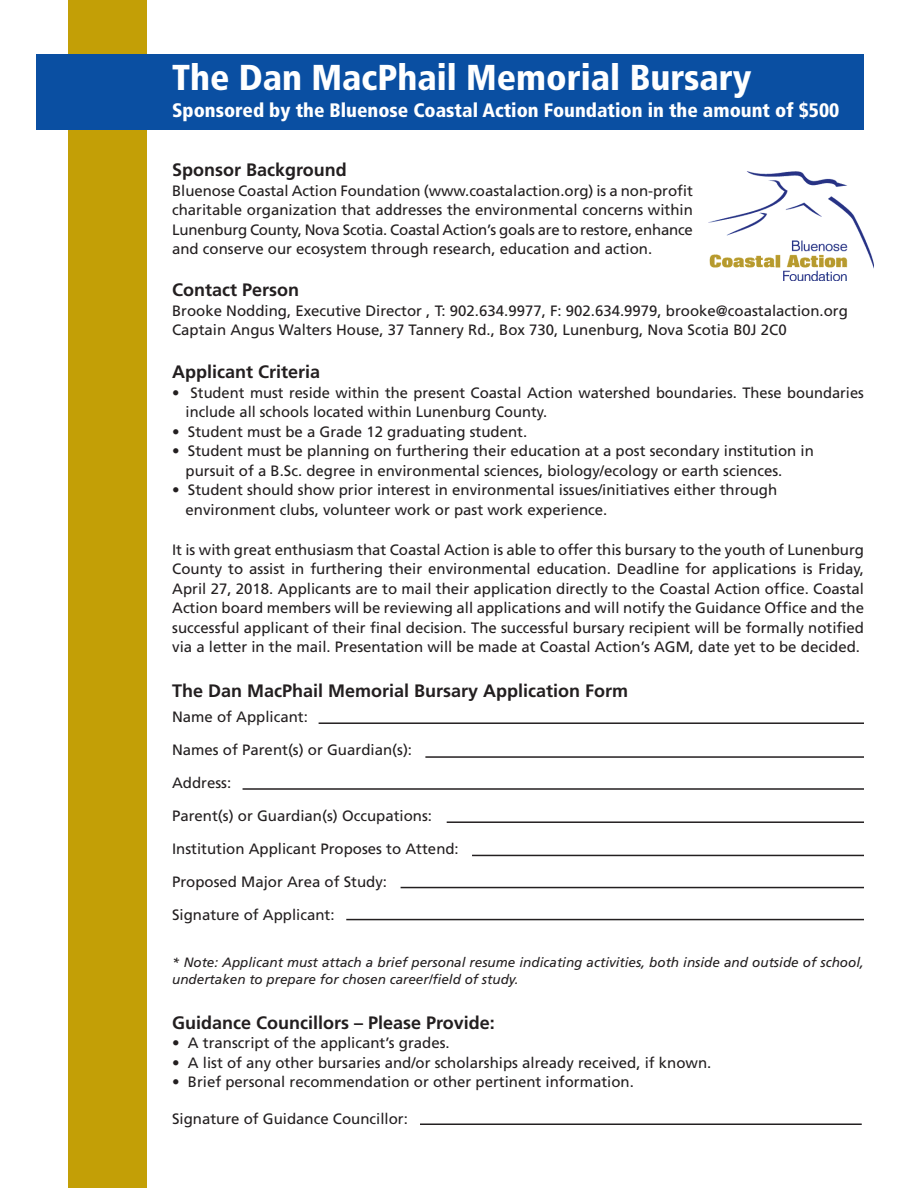
<style>
.page{position:relative;width:918px;height:1188px;background:#fff}
.page>*{position:absolute;margin:0;border:0;box-sizing:border-box;transform-origin:0 0}
.t1{font:900 condensed 36px "Frutiger";color:#fff}
.t2{font:900 condensed 19.5px "Frutiger";color:#fff}
.t3{font:700 18px "Frutiger";color:#231f20}
.t4{font:15px/19.5px "Frutiger";color:#231f20}
.t5{font:italic 13.5px/16.2px "Frutiger";color:#231f20}
</style>
<div class="page">
<div style="left:68px;top:0;width:79px;height:1188px;background:#c39f06"></div>
<div style="left:36px;top:54px;width:828px;height:76px;background:#0a4fa2"></div>
<hr style="left:319px;top:722px;width:545px;height:2px;background:#231f20">
<hr style="left:425px;top:756px;width:439px;height:2px;background:#231f20">
<hr style="left:243px;top:788px;width:621px;height:2px;background:#231f20">
<hr style="left:447px;top:821px;width:417px;height:2px;background:#231f20">
<hr style="left:472px;top:855px;width:392px;height:1px;background:#231f20">
<hr style="left:401px;top:887px;width:463px;height:1px;background:#231f20">
<hr style="left:346px;top:919px;width:518px;height:1px;background:#231f20">
<hr style="left:420px;top:1124px;width:442px;height:1px;background:#231f20">
<img style="left:709px;top:171px;width:165px;height:110px">
<h1 class="t1" style="left:172px;top:55px;width:581px">The Dan MacPhail Memorial Bursary</h1>
<h2 class="t2" style="left:172px;top:99px;width:669px">Sponsored by the Bluenose Coastal Action Foundation in the amount of $500</h2>
<p class="t3" style="left:172px;top:159px;width:176px">Sponsor Background</p>
<p class="t4" style="left:172px;top:181px;width:522px;text-align:justify">Bluenose Coastal Action Foundation (www.coastalaction.org) is a non-profit charitable organization that addresses the environmental concerns within Lunenburg County, Nova Scotia. Coastal Action’s goals are to restore, enhance and conserve our ecosystem through research, education and action.</p>
<p class="t3" style="left:172px;top:279px;width:129px">Contact Person</p>
<p class="t4" style="left:172px;top:301px;width:677px">Brooke Nodding, Executive Director , T: 902.634.9977, F: 902.634.9979, brooke@coastalaction.org<br>Captain Angus Walters House, 37 Tannery Rd., Box 730, Lunenburg, Nova Scotia B0J 2C0</p>
<p class="t3" style="left:172px;top:361px;width:150px">Applicant Criteria</p>
<p class="t4" style="left:186px;top:383px;width:680px;text-indent:-13px">• Student must reside within the present Coastal Action watershed boundaries. These boundaries include all schools located within Lunenburg County.</p>
<p class="t4" style="left:172px;top:422px;width:357px">• Student must be a Grade 12 graduating student.</p>
<p class="t4" style="left:186px;top:441px;width:630px;text-indent:-14px">• Student must be planning on furthering their education at a post secondary institution in pursuit of a B.Sc. degree in environmental sciences, biology/ecology or earth sciences.</p>
<p class="t4" style="left:186px;top:480px;width:593px;text-indent:-14px">• Student should show prior interest in environmental issues/initiatives either through environment clubs, volunteer work or past work experience.</p>
<p class="t4" style="left:172px;top:540px;width:694px;text-align:justify">It is with great enthusiasm that Coastal Action is able to offer this bursary to the youth of Lunenburg County to assist in furthering their environmental education. Deadline for applications is Friday, April 27, 2018. Applicants are to mail their application directly to the Coastal Action office. Coastal Action board members will be reviewing all applications and will notify the Guidance Office and the successful applicant of their final decision. The successful bursary recipient will be formally notified via a letter in the mail. Presentation will be made at Coastal Action’s AGM, date yet to be decided.</p>
<p class="t3" style="left:172px;top:680px;width:458px">The Dan MacPhail Memorial Bursary Application Form</p>
<p class="t4" style="left:172px;top:707px;width:137px">Name of Applicant:</p>
<p class="t4" style="left:172px;top:740px;width:242px">Names of Parent(s) or Guardian(s):</p>
<p class="t4" style="left:172px;top:773px;width:61px">Address:</p>
<p class="t4" style="left:172px;top:806px;width:262px">Parent(s) or Guardian(s) Occupations:</p>
<p class="t4" style="left:172px;top:839px;width:288px">Institution Applicant Proposes to Attend:</p>
<p class="t4" style="left:172px;top:872px;width:217px">Proposed Major Area of Study:</p>
<p class="t4" style="left:172px;top:905px;width:164px">Signature of Applicant:</p>
<p class="t5" style="left:172px;top:955px;width:693px">* Note: Applicant must attach a brief personal resume indicating activities, both inside and outside of school, undertaken to prepare for chosen career/field of study.</p>
<p class="t3" style="left:172px;top:1012px;width:324px">Guidance Councillors – Please Provide:</p>
<p class="t4" style="left:172px;top:1033px;width:279px">• A transcript of the applicant’s grades.</p>
<p class="t4" style="left:172px;top:1053px;width:541px">• A list of any other bursaries and/or scholarships already received, if known.</p>
<p class="t4" style="left:172px;top:1072px;width:463px">• Brief personal recommendation or other pertinent information.</p>
<p class="t4" style="left:172px;top:1109px;width:237px">Signature of Guidance Councillor:</p>
</div>
